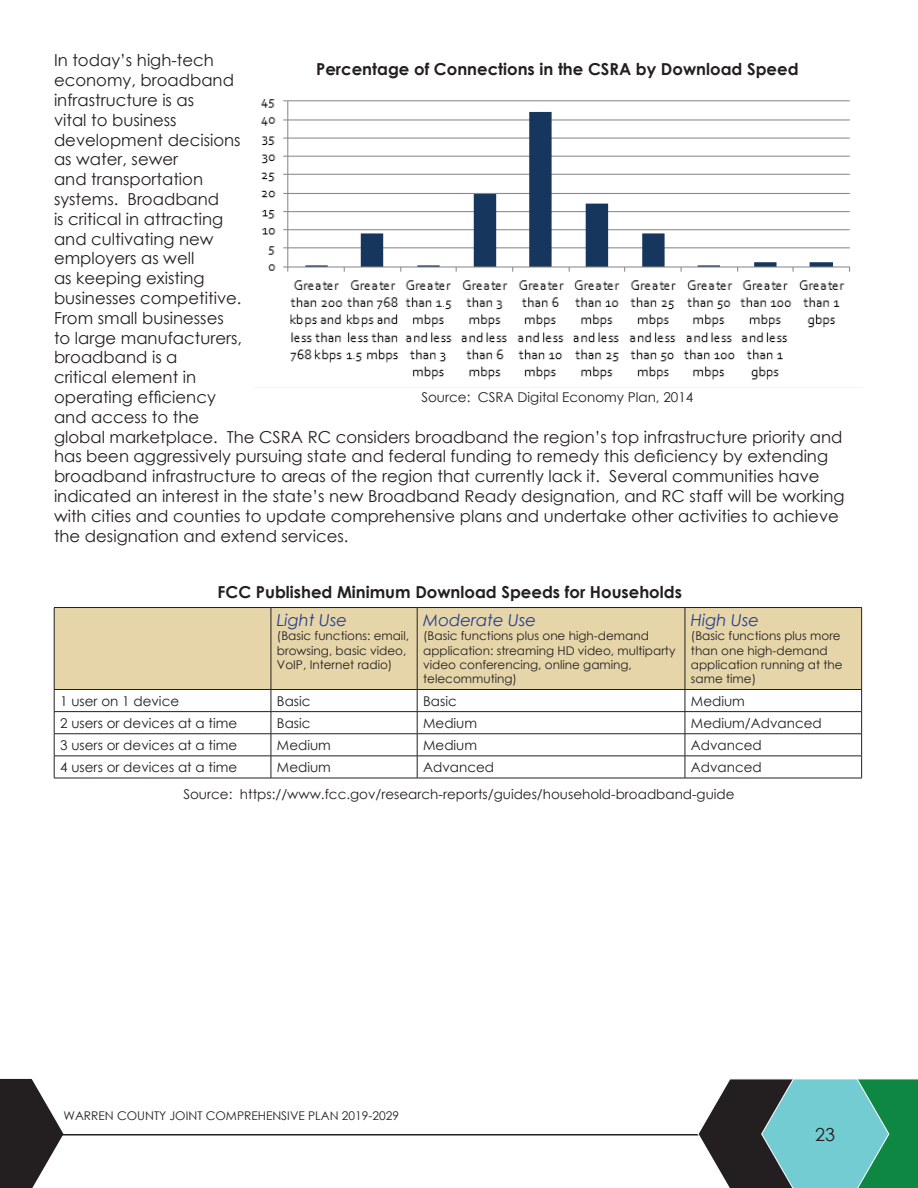
<style>
.page{position:relative;width:918px;height:1188px;background:#fff}
.page>*{position:absolute;margin:0;border:0;box-sizing:border-box;transform-origin:0 0}
.t1{font:18px "Century Gothic";color:#231f20}
.t2{font:16.5px/19.8px "Century Gothic";color:#231f20}
.t3{font:700 16.5px "Century Gothic";color:#231f20}
.t4{font:italic 16.5px "Century Gothic";color:#253f8e}
.t5{font:13.5px "Century Gothic";color:#231f20}
.t6{font:12px/14.4px "Century Gothic";color:#231f20}
</style>
<div class="page">
<hr style="left:0;top:1134px;width:918px;height:2px;background:#231f20">
<svg style="left:697px;top:1079px;width:221px;height:109px;background:#559287"></svg>
<svg style="left:0;top:1079px;width:63px;height:109px"></svg>
<img style="left:261px;top:99px;width:590px;height:281px">
<div style="left:55px;top:608px;width:806px;height:81px;background:#e5d5a9"></div>
<hr style="left:54px;top:607px;width:217px;height:1px;background:#231f20">
<hr style="left:54px;top:608px;width:1px;height:81px;background:#231f20">
<hr style="left:271px;top:607px;width:146px;height:1px;background:#231f20">
<hr style="left:271px;top:608px;width:1px;height:81px;background:#231f20">
<hr style="left:417px;top:607px;width:268px;height:1px;background:#231f20">
<hr style="left:417px;top:608px;width:1px;height:81px;background:#231f20">
<hr style="left:685px;top:607px;width:177px;height:1px;background:#231f20">
<hr style="left:685px;top:608px;width:1px;height:81px;background:#231f20">
<hr style="left:861px;top:608px;width:1px;height:81px;background:#231f20">
<hr style="left:54px;top:689px;width:217px;height:1px;background:#231f20">
<hr style="left:271px;top:689px;width:146px;height:1px;background:#231f20">
<hr style="left:417px;top:689px;width:268px;height:1px;background:#231f20">
<hr style="left:685px;top:689px;width:177px;height:1px;background:#231f20">
<hr style="left:54px;top:711px;width:217px;height:1px;background:#231f20">
<hr style="left:271px;top:711px;width:146px;height:1px;background:#231f20">
<hr style="left:417px;top:711px;width:268px;height:1px;background:#231f20">
<hr style="left:685px;top:711px;width:177px;height:1px;background:#231f20">
<hr style="left:54px;top:733px;width:217px;height:1px;background:#231f20">
<hr style="left:271px;top:733px;width:146px;height:1px;background:#231f20">
<hr style="left:417px;top:733px;width:268px;height:1px;background:#231f20">
<hr style="left:685px;top:733px;width:177px;height:1px;background:#231f20">
<hr style="left:54px;top:756px;width:217px;height:1px;background:#231f20">
<svg style="left:54px;top:690px;width:1px;height:88px"></svg>
<hr style="left:271px;top:756px;width:146px;height:1px;background:#231f20">
<svg style="left:271px;top:690px;width:1px;height:88px"></svg>
<hr style="left:417px;top:756px;width:268px;height:1px;background:#231f20">
<svg style="left:417px;top:690px;width:1px;height:88px"></svg>
<hr style="left:685px;top:756px;width:177px;height:1px;background:#231f20">
<svg style="left:685px;top:690px;width:1px;height:88px"></svg>
<svg style="left:861px;top:690px;width:1px;height:88px"></svg>
<hr style="left:54px;top:778px;width:217px;height:1px;background:#231f20">
<hr style="left:271px;top:778px;width:146px;height:1px;background:#231f20">
<hr style="left:417px;top:778px;width:268px;height:1px;background:#231f20">
<hr style="left:685px;top:778px;width:177px;height:1px;background:#231f20">
<p class="t2" style="left:54px;top:50px;width:792px">In today’s high-tech<br>economy, broadband<br>infrastructure is as<br>vital to business<br>development decisions<br>as water, sewer<br>and transportation<br>systems. Broadband<br>is critical in attracting<br>and cultivating new<br>employers as well<br>as keeping existing<br>businesses competitive.<br>From small businesses<br>to large manufacturers,<br>broadband is a<br>critical element in<br>operating efficiency<br>and access to the<br>global marketplace. The CSRA RC considers broadband the region’s top infrastructure priority and has been aggressively pursuing state and federal funding to remedy this deficiency by extending broadband infrastructure to areas of the region that currently lack it. Several communities have indicated an interest in the state’s new Broadband Ready designation, and RC staff will be working with cities and counties to update comprehensive plans and undertake other activities to achieve the designation and extend services.</p>
<p class="t3" style="left:316px;top:57px;width:484px">Percentage of Connections in the CSRA by Download Speed</p>
<p class="t5" style="left:421px;top:388px;width:274px">Source: CSRA Digital Economy Plan, 2014</p>
<p class="t3" style="left:218px;top:579px;width:466px">FCC Published Minimum Download Speeds for Households</p>
<p class="t4" style="left:277px;top:608px;width:72px">Light Use</p>
<p class="t6" style="left:277px;top:629px;width:134px">(Basic functions: email, browsing, basic video,<br>VoIP, Internet radio)</p>
<p class="t4" style="left:423px;top:608px;width:115px">Moderate Use</p>
<p class="t6" style="left:423px;top:629px;width:254px">(Basic functions plus one high-demand application: streaming HD video, multiparty video conferencing, online gaming, telecommuting)</p>
<p class="t4" style="left:691px;top:608px;width:70px">High Use</p>
<p class="t6" style="left:691px;top:629px;width:153px">(Basic functions plus more than one high-demand application running at the same time)</p>
<p class="t5" style="left:60px;top:691px;width:120px">1 user on 1 device</p>
<p class="t5" style="left:277px;top:691px;width:35px">Basic</p>
<p class="t5" style="left:423px;top:691px;width:35px">Basic</p>
<p class="t5" style="left:691px;top:691px;width:55px">Medium</p>
<p class="t5" style="left:60px;top:713px;width:179px">2 users or devices at a time</p>
<p class="t5" style="left:277px;top:713px;width:35px">Basic</p>
<p class="t5" style="left:423px;top:713px;width:55px">Medium</p>
<p class="t5" style="left:691px;top:713px;width:132px">Medium/Advanced</p>
<p class="t5" style="left:60px;top:736px;width:179px">3 users or devices at a time</p>
<p class="t5" style="left:277px;top:736px;width:55px">Medium</p>
<p class="t5" style="left:423px;top:736px;width:55px">Medium</p>
<p class="t5" style="left:691px;top:736px;width:72px">Advanced</p>
<p class="t5" style="left:60px;top:758px;width:179px">4 users or devices at a time</p>
<p class="t5" style="left:277px;top:758px;width:55px">Medium</p>
<p class="t5" style="left:423px;top:758px;width:72px">Advanced</p>
<p class="t5" style="left:691px;top:758px;width:72px">Advanced</p>
<p class="t5" style="left:183px;top:785px;width:553px">Source: https://www.fcc.gov/research-reports/guides/household-broadband-guide</p>
<p class="t6" style="left:63px;top:1108px;width:337px">WARREN COUNTY JOINT COMPREHENSIVE PLAN 2019-2029</p>
<p class="t1" style="left:815px;top:1122px;width:21px">23</p>
</div>
